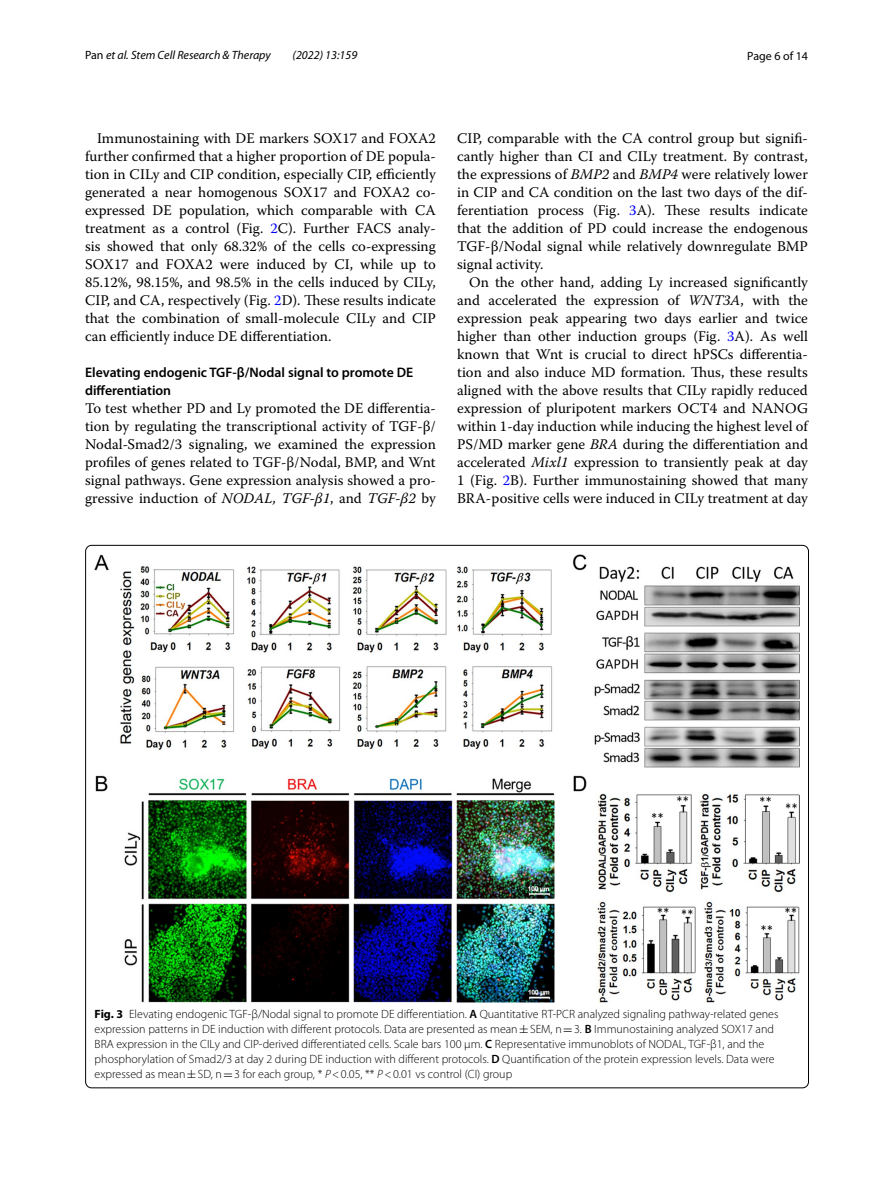
<style>
.page{position:relative;width:893px;height:1187px;background:#fff}
.page>*{position:absolute;margin:0;border:0;box-sizing:border-box;transform-origin:0 0}
.t1{font:14.7px/18px "Warnock Pro";color:#000;text-align:justify}
.t2{font:600 13.8px/18px "Myriad Pro";color:#000}
.t3{font:300 12px/15px "Myriad Pro";color:#000}
.t4{font:italic 12px "Myriad Pro";color:#000}
.t5{font:12px "Myriad Pro";color:#000}
.s1{font-style:normal}
.s2{color:#00f}
.s3{font-style:italic}
.s4{font-weight:700}
.s5{font-weight:600}
.s6{font-family:"MTSY";font-weight:400}
</style>
<div class="page">
<img style="left:94px;top:554px;width:706px;height:448px">
<p class="t4" style="left:85px;top:48px;width:187px"><span class="s1">Pan</span> et al. Stem Cell Research &amp; Therapy</p>
<p class="t4" style="left:293px;top:48px;width:66px">(2022) 13:159</p>
<p class="t5" style="left:747px;top:48px;width:62px">Page 6 of 14</p>
<p class="t1" style="left:85px;top:128px;width:352px;text-indent:12px">Immunostaining with DE markers SOX17 and FOXA2 further confirmed that a higher proportion of DE popula&shy;tion in CILy and CIP condition, especially CIP, efficiently generated a near homogenous SOX17 and FOXA2 co&shy;expressed DE population, which comparable with CA treatment as a control (Fig. <span class="s2">2</span>C). Further FACS analy&shy;sis showed that only 68.32% of the cells co-expressing SOX17 and FOXA2 were induced by CI, while up to 85.12%, 98.15%, and 98.5% in the cells induced by CILy, CIP, and CA, respectively (Fig. <span class="s2">2</span>D). These results indicate that the combination of small-molecule CILy and CIP can efficiently induce DE differentiation.</p>
<p class="t2" style="left:85px;top:363px;width:330px">Elevating endogenic TGF‑β/Nodal signal to promote DE differentiation</p>
<p class="t1" style="left:85px;top:398px;width:352px">To test whether PD and Ly promoted the DE differentia&shy;tion by regulating the transcriptional activity of TGF-β/ Nodal-Smad2/3 signaling, we examined the expression profiles of genes related to TGF-β/Nodal, BMP, and Wnt signal pathways. Gene expression analysis showed a pro&shy;gressive induction of <span class="s3">NODAL, TGF-β1</span>, and <span class="s3">TGF-β2</span> by</p>
<p class="t1" style="left:457px;top:128px;width:352px">CIP, comparable with the CA control group but signifi&shy;cantly higher than CI and CILy treatment. By contrast, the expressions of <span class="s3">BMP2</span> and <span class="s3">BMP4</span> were relatively lower in CIP and CA condition on the last two days of the dif&shy;ferentiation process (Fig. <span class="s2">3</span>A). These results indicate that the addition of PD could increase the endogenous TGF-β/Nodal signal while relatively downregulate BMP signal activity.</p>
<p class="t1" style="left:457px;top:272px;width:352px;text-indent:12px">On the other hand, adding Ly increased significantly and accelerated the expression of <span class="s3">WNT3A</span>, with the expression peak appearing two days earlier and twice higher than other induction groups (Fig. <span class="s2">3</span>A). As well known that Wnt is crucial to direct hPSCs differentia&shy;tion and also induce MD formation. Thus, these results aligned with the above results that CILy rapidly reduced expression of pluripotent markers OCT4 and NANOG within 1-day induction while inducing the highest level of PS/MD marker gene <span class="s3">BRA</span> during the differentiation and accelerated <span class="s3">Mixl1</span> expression to transiently peak at day 1 (Fig. <span class="s2">2</span>B). Further immunostaining showed that many BRA-positive cells were induced in CILy treatment at day</p>
<p class="t3" style="left:95px;top:1006px;width:685px"><span class="s4">Fig. 3</span> Elevating endogenic TGF-β/Nodal signal to promote DE differentiation. <span class="s5">A</span> Quantitative RT-PCR analyzed signaling pathway-related genes expression patterns in DE induction with different protocols. Data are presented as mean<span class="s6">±</span>SEM, n<span class="s6">=</span>3. <span class="s5">B</span> Immunostaining analyzed SOX17 and BRA expression in the CILy and CIP-derived differentiated cells. Scale bars 100 μm. <span class="s5">C</span> Representative immunoblots of NODAL, TGF-β1, and the phosphorylation of Smad2/3 at day 2 during DE induction with different protocols. <span class="s5">D</span> Quantification of the protein expression levels. Data were expressed as mean<span class="s6">±</span>SD, n<span class="s6">=</span>3 for each group, * <span class="s3">P</span>&lt;0.05, ** <span class="s3">P</span>&lt;0.01 vs control (CI) group</p>
</div>
